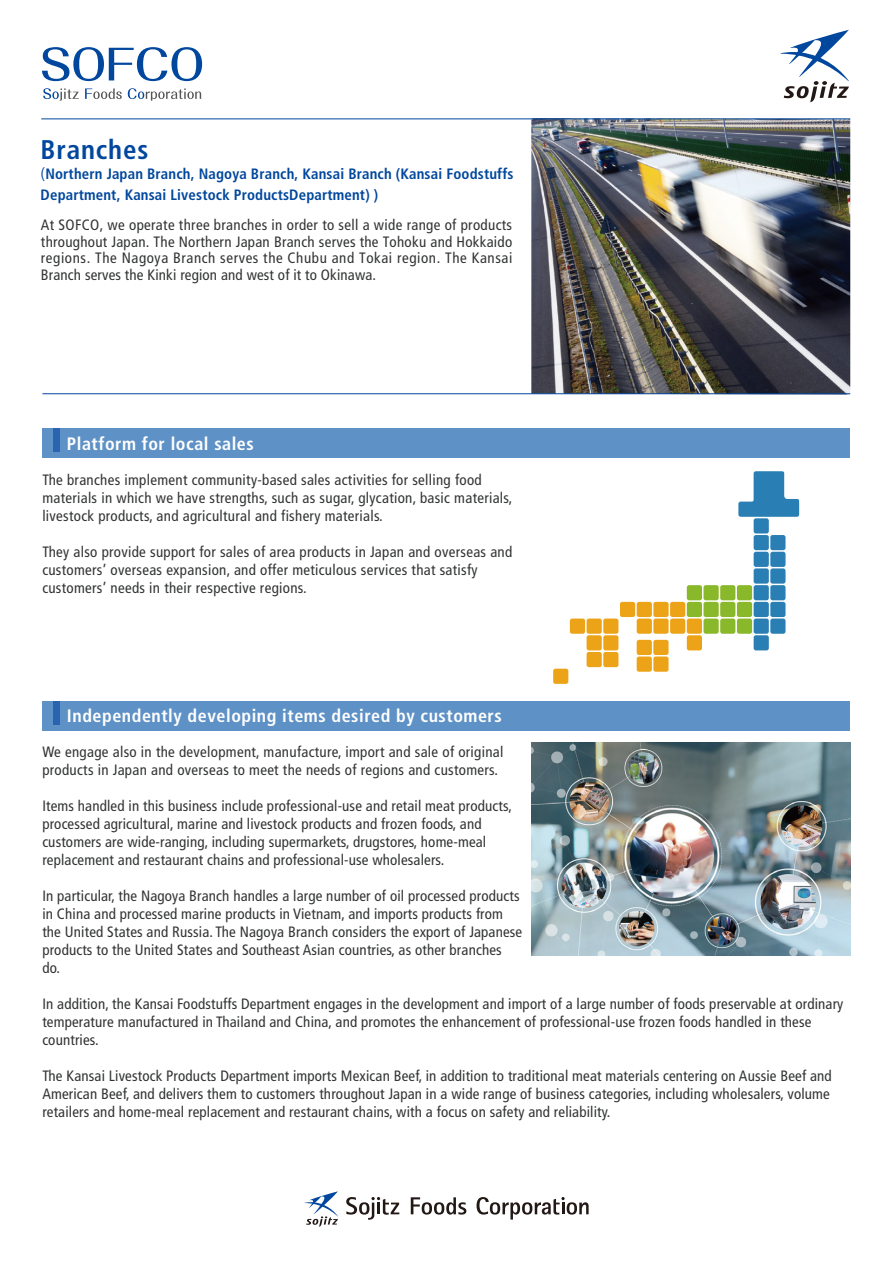
<style>
.page{position:relative;width:893px;height:1263px;background:#fff}
.page>*{position:absolute;margin:0;border:0;box-sizing:border-box;transform-origin:0 0}
.t1{font:700 condensed 27px "Frutiger";letter-spacing:.03em;color:#00479d}
.t2{font:700 condensed 18px "Frutiger";letter-spacing:.03em;color:#fff}
.t3{font:condensed 15px/18px "Frutiger";letter-spacing:.01em;color:#323333}
.t4{font:700 condensed 15px/20.5px "Frutiger";letter-spacing:.01em;color:#00479d}
.s1{font-family:"Koz Go Pr 6 N";font-weight:400;font-stretch:normal}
</style>
<div class="page">
<img style="left:531px;top:119px;width:319px;height:274px">
<div style="left:42px;top:428px;width:808px;height:30px;background:#5e91c6"></div>
<div style="left:54px;top:428px;width:6px;height:24px;background:#2a64b0"></div>
<hr style="left:42px;top:393px;width:808px;height:1px;background:#00479d">
<hr style="left:41px;top:118px;width:809px;height:1px;background:#00479d">
<div style="left:42px;top:701px;width:808px;height:29px;background:#5e91c6"></div>
<div style="left:54px;top:701px;width:6px;height:23px;background:#2a64b0"></div>
<div style="left:754px;top:518px;width:15px;height:15px;background:#297fb4;border-radius:2px"></div>
<div style="left:754px;top:535px;width:15px;height:15px;background:#297fb4;border-radius:2px"></div>
<div style="left:770px;top:535px;width:15px;height:15px;background:#297fb4;border-radius:2px"></div>
<div style="left:754px;top:552px;width:15px;height:15px;background:#297fb4;border-radius:2px"></div>
<div style="left:770px;top:552px;width:15px;height:15px;background:#297fb4;border-radius:2px"></div>
<div style="left:770px;top:568px;width:15px;height:16px;background:#297fb4;border-radius:2px"></div>
<div style="left:737px;top:618px;width:15px;height:16px;background:#89b92a;border-radius:2px"></div>
<div style="left:720px;top:602px;width:15px;height:15px;background:#89b92a;border-radius:2px"></div>
<div style="left:720px;top:618px;width:15px;height:16px;background:#89b92a;border-radius:2px"></div>
<svg style="left:738px;top:471px;width:61px;height:46px"></svg>
<div style="left:703px;top:618px;width:16px;height:16px;background:#89b92a;border-radius:2px"></div>
<div style="left:754px;top:568px;width:15px;height:16px;background:#297fb4;border-radius:2px"></div>
<div style="left:737px;top:585px;width:15px;height:15px;background:#89b92a;border-radius:2px"></div>
<div style="left:737px;top:602px;width:15px;height:15px;background:#89b92a;border-radius:2px"></div>
<div style="left:720px;top:585px;width:15px;height:15px;background:#89b92a;border-radius:2px"></div>
<div style="left:703px;top:585px;width:16px;height:15px;background:#89b92a;border-radius:2px"></div>
<div style="left:687px;top:585px;width:15px;height:15px;background:#89b92a;border-radius:2px"></div>
<div style="left:653px;top:602px;width:16px;height:15px;background:#eca317;border-radius:2px"></div>
<div style="left:653px;top:618px;width:16px;height:16px;background:#eca317;border-radius:2px"></div>
<div style="left:653px;top:640px;width:16px;height:15px;background:#eca317;border-radius:2px"></div>
<div style="left:637px;top:640px;width:15px;height:15px;background:#eca317;border-radius:2px"></div>
<div style="left:653px;top:656px;width:16px;height:16px;background:#eca317;border-radius:2px"></div>
<div style="left:637px;top:656px;width:15px;height:16px;background:#eca317;border-radius:2px"></div>
<div style="left:637px;top:602px;width:15px;height:15px;background:#eca317;border-radius:2px"></div>
<div style="left:620px;top:602px;width:15px;height:15px;background:#eca317;border-radius:2px"></div>
<div style="left:637px;top:618px;width:15px;height:16px;background:#eca317;border-radius:2px"></div>
<div style="left:603px;top:618px;width:15px;height:16px;background:#eca317;border-radius:2px"></div>
<div style="left:603px;top:635px;width:15px;height:15px;background:#eca317;border-radius:2px"></div>
<div style="left:587px;top:618px;width:15px;height:16px;background:#eca317;border-radius:2px"></div>
<div style="left:570px;top:618px;width:15px;height:16px;background:#eca317;border-radius:2px"></div>
<div style="left:587px;top:635px;width:15px;height:15px;background:#eca317;border-radius:2px"></div>
<div style="left:603px;top:652px;width:15px;height:15px;background:#eca317;border-radius:2px"></div>
<div style="left:587px;top:652px;width:15px;height:15px;background:#eca317;border-radius:2px"></div>
<div style="left:553px;top:669px;width:15px;height:15px;background:#eca317;border-radius:2px"></div>
<div style="left:703px;top:602px;width:16px;height:15px;background:#89b92a;border-radius:2px"></div>
<div style="left:687px;top:602px;width:15px;height:15px;background:#89b92a;border-radius:2px"></div>
<div style="left:687px;top:618px;width:15px;height:16px;background:#eca317;border-radius:2px"></div>
<div style="left:670px;top:602px;width:15px;height:15px;background:#eca317;border-radius:2px"></div>
<div style="left:670px;top:618px;width:15px;height:16px;background:#eca317;border-radius:2px"></div>
<div style="left:687px;top:635px;width:15px;height:15px;background:#eca317;border-radius:2px"></div>
<div style="left:754px;top:585px;width:15px;height:15px;background:#297fb4;border-radius:2px"></div>
<div style="left:754px;top:602px;width:15px;height:15px;background:#297fb4;border-radius:2px"></div>
<div style="left:770px;top:585px;width:15px;height:15px;background:#297fb4;border-radius:2px"></div>
<div style="left:754px;top:618px;width:15px;height:16px;background:#297fb4;border-radius:2px"></div>
<div style="left:770px;top:602px;width:15px;height:15px;background:#297fb4;border-radius:2px"></div>
<div style="left:754px;top:635px;width:15px;height:15px;background:#297fb4;border-radius:2px"></div>
<div style="left:770px;top:618px;width:15px;height:16px;background:#297fb4;border-radius:2px"></div>
<svg style="left:780px;top:30px;width:69px;height:72px"></svg>
<svg style="left:42px;top:47px;width:160px;height:34px"></svg>
<svg style="left:43px;top:88px;width:36px;height:13px"></svg>
<svg style="left:85px;top:88px;width:37px;height:11px"></svg>
<svg style="left:128px;top:88px;width:73px;height:13px"></svg>
<svg style="left:346px;top:1197px;width:53px;height:23px"></svg>
<svg style="left:477px;top:1197px;width:112px;height:22px"></svg>
<svg style="left:305px;top:1191px;width:33px;height:36px"></svg>
<svg style="left:411px;top:1197px;width:55px;height:17px"></svg>
<img style="left:531px;top:742px;width:319px;height:213px">
<h1 class="t1" style="left:41px;top:133px;width:109px">Branches</h1>
<p class="t4" style="left:41px;top:164px;width:474px"><span class="s1">(</span>Northern Japan Branch, Nagoya Branch, Kansai Branch (Kansai Foodstuffs<br>Department, Kansai Livestock ProductsDepartment) )</p>
<p class="t3" style="left:41px;top:217px;width:473px;line-height:16.5px;text-align:justify">At SOFCO, we operate three branches in order to sell a wide range of products throughout Japan. The Northern Japan Branch serves the Tohoku and Hokkaido regions. The Nagoya Branch serves the Chubu and Tokai region. The Kansai Branch serves the Kinki region and west of it to Okinawa.</p>
<p class="t2" style="left:67px;top:433px;width:188px">Platform for local sales</p>
<p class="t3" style="left:42px;top:471px;width:472px">The branches implement community-based sales activities for selling food materials in which we have strengths, such as sugar, glycation, basic materials, livestock products, and agricultural and fishery materials.</p>
<p class="t3" style="left:42px;top:543px;width:471px">They also provide support for sales of area products in Japan and overseas and customers’ overseas expansion, and offer meticulous services that satisfy customers’ needs in their respective regions.</p>
<p class="t2" style="left:67px;top:705px;width:436px">Independently developing items desired by customers</p>
<p class="t3" style="left:42px;top:743px;width:463px">We engage also in the development, manufacture, import and sale of original products in Japan and overseas to meet the needs of regions and customers.</p>
<p class="t3" style="left:42px;top:797px;width:471px">Items handled in this business include professional-use and retail meat products, processed agricultural, marine and livestock products and frozen foods, and customers are wide-ranging, including supermarkets, drugstores, home-meal replacement and restaurant chains and professional-use wholesalers.</p>
<p class="t3" style="left:42px;top:887px;width:481px">In particular, the Nagoya Branch handles a large number of oil processed products in China and processed marine products in Vietnam, and imports products from the United States and Russia. The Nagoya Branch considers the export of Japanese products to the United States and Southeast Asian countries, as other branches do.</p>
<p class="t3" style="left:42px;top:995px;width:802px">In addition, the Kansai Foodstuffs Department engages in the development and import of a large number of foods preservable at ordinary temperature manufactured in Thailand and China, and promotes the enhancement of professional-use frozen foods handled in these countries.</p>
<p class="t3" style="left:42px;top:1067px;width:791px">The Kansai Livestock Products Department imports Mexican Beef, in addition to traditional meat materials centering on Aussie Beef and<br>American Beef, and delivers them to customers throughout Japan in a wide range of business categories, including wholesalers, volume retailers and home-meal replacement and restaurant chains, with a focus on safety and reliability.</p>
</div>
